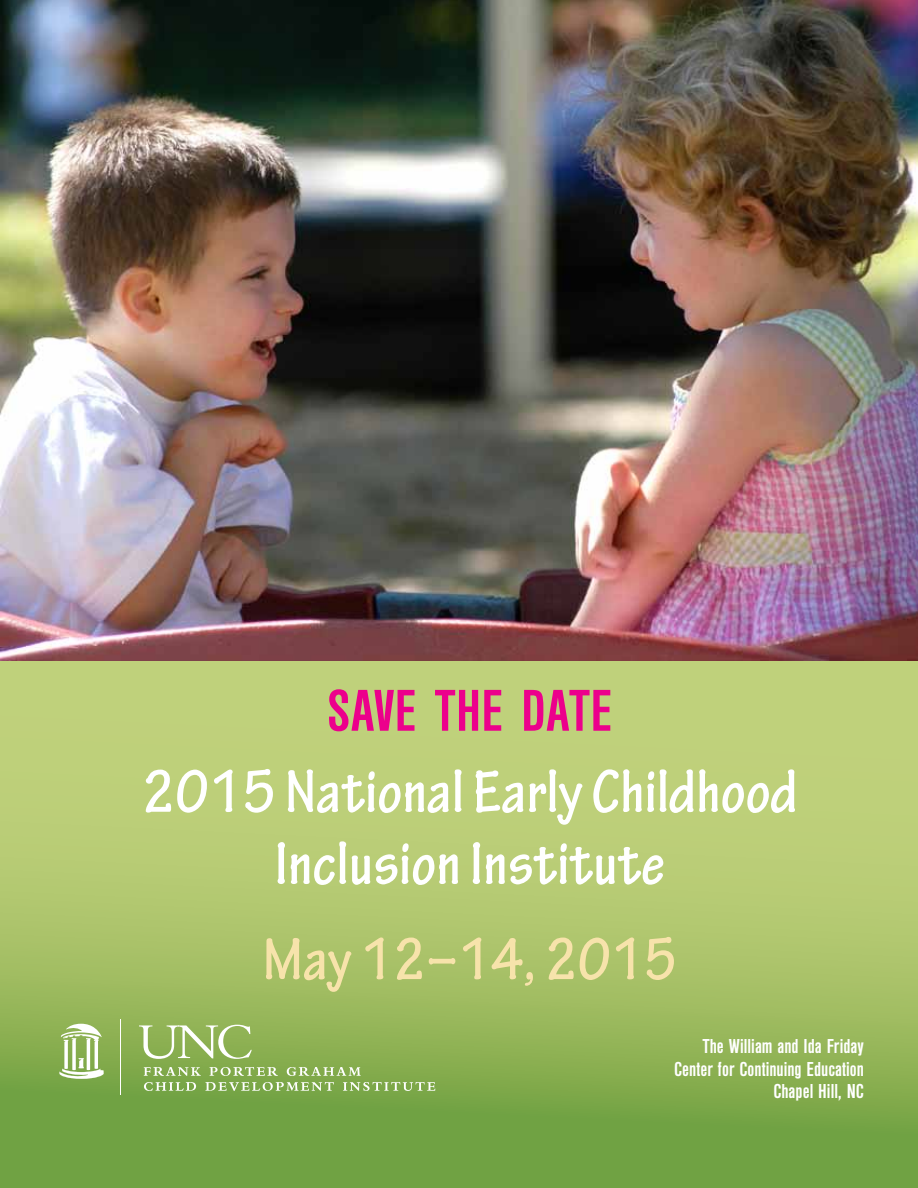
<style>
.page{position:relative;width:918px;height:1188px;background:#fff}
.page>*{position:absolute;margin:0;border:0;box-sizing:border-box;transform-origin:0 0}
.t1{font:700 condensed 64.5px/72px "Tekton Pro";color:#fff;text-align:center}
.t2{font:700 condensed 63.6px "Tekton Pro";color:#f7e3ab}
.t3{font:61.2px "Nimbus San D Bold Cond SC800";color:#ec008c}
.t4{font:700 condensed 21px/22.5px "Nimbus San D";color:#fff;text-align:right}
</style>
<div class="page">
<svg style="left:0;top:661px;width:918px;height:527px;background:#a4c066"></svg>
<img style="left:0;top:0;width:918px;height:661px">
<hr style="left:121px;top:1020px;width:1px;height:75px;background:#fff">
<svg style="left:59px;top:1024px;width:45px;height:55px"></svg>
<svg style="left:139px;top:1025px;width:113px;height:34px"></svg>
<svg style="left:144px;top:1067px;width:57px;height:9px"></svg>
<svg style="left:209px;top:1067px;width:69px;height:9px"></svg>
<svg style="left:287px;top:1067px;width:74px;height:9px"></svg>
<svg style="left:144px;top:1082px;width:52px;height:9px"></svg>
<svg style="left:205px;top:1082px;width:129px;height:9px"></svg>
<svg style="left:343px;top:1082px;width:92px;height:9px"></svg>
<h3 class="t3" style="left:327px;top:678px;width:287px">SAVE THE DATE</h3>
<h1 class="t1" style="left:142px;top:757px;width:657px">2015 National Early Childhood<br>Inclusion Institute</h1>
<h2 class="t2" style="left:263px;top:922px;width:415px">May 12–14, 2015</h2>
<p class="t4" style="left:674px;top:1035px;width:191px">The William and Ida Friday<br>Center for Continuing Education<br>Chapel Hill, NC</p>
</div>
